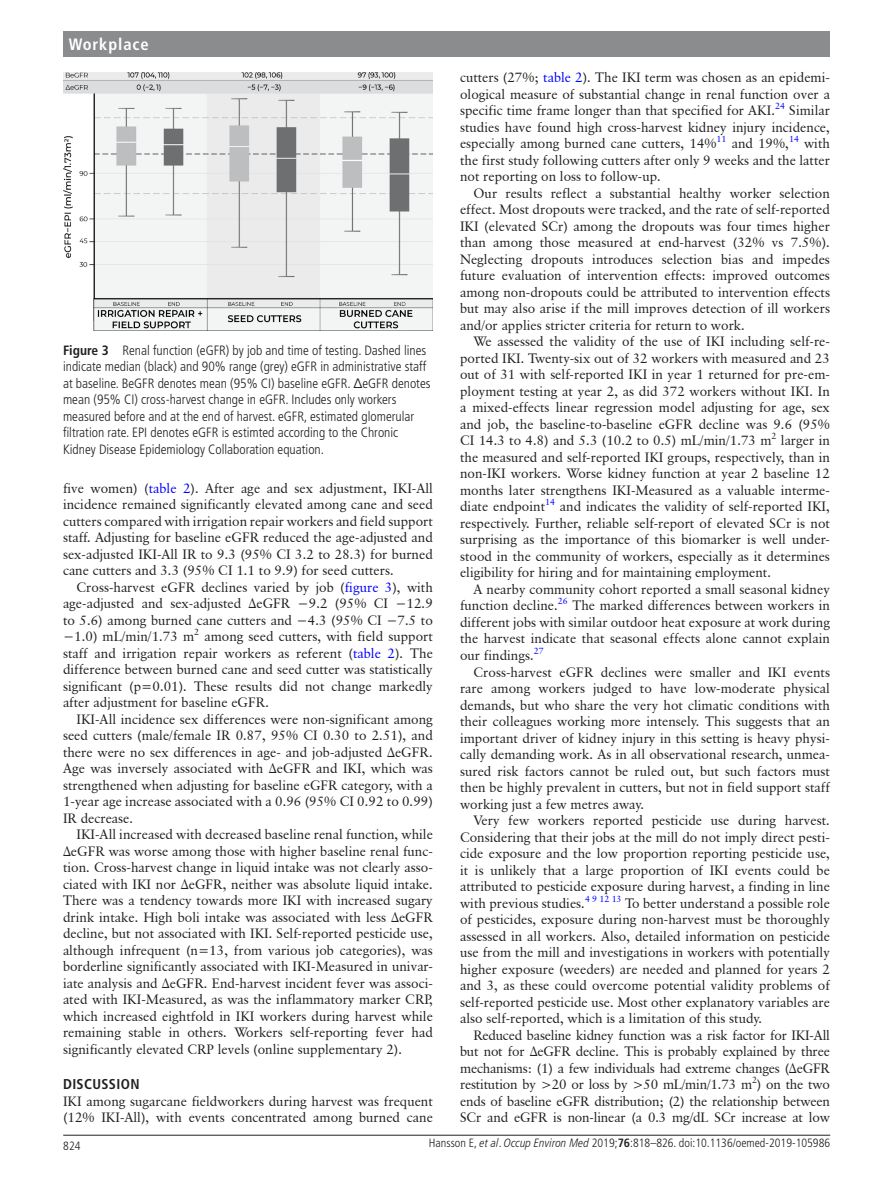
<style>
.page{position:relative;width:893px;height:1191px;background:#fff}
.page>*{position:absolute;margin:0;border:0;box-sizing:border-box;transform-origin:0 0}
.t1{font:700 condensed 16.5px "Frutiger LT Pro";letter-spacing:.055em;color:#fff}
.t2{font:700 condensed 14.25px "Frutiger LT Pro";letter-spacing:.025em;color:#231f20}
.t3{font:13.5px/16.5px "Classical Garamond BT";color:#231f20;text-align:justify}
.t4{font:300 condensed 13.5px/16.5px "Frutiger LT Pro";color:#231f20}
.t5{font:300 condensed 12px "Frutiger LT Pro";color:#231f20}
.s1{font-weight:700}
.s2{color:#00f}
.s3{font-style:italic}
</style>
<div class="page">
<hr style="left:63px;top:1134px;width:767px;height:1px;background:#231f20">
<div style="left:63px;top:31px;width:767px;height:25px;background:#8a8c8e"></div>
<img style="left:63px;top:72px;width:370px;height:259px">
<p class="t1" style="left:69px;top:34px;width:81px">Workplace</p>
<p class="t4" style="left:63px;top:342px;width:369px"><span class="s1">Figure 3</span> Renal function (eGFR) by job and time of testing. Dashed lines indicate median (black) and 90% range (grey) eGFR in administrative staff at baseline. BeGFR denotes mean (95% CI) baseline eGFR. ΔeGFR denotes mean (95% CI) cross-harvest change in eGFR. I ncludes only workers measured before and at the end of harvest. eGFR, estimated glomerular filtration rate. EPI denotes eGFR is estimted according to the Chronic Kidney Disease Epidemiology Collaboration equation.</p>
<p class="t3" style="left:63px;top:479px;width:371px">five women) (<span class="s2">table 2</span>). After age and sex adjustment, IKI-All incidence remained significantly elevated among cane and seed cutters compared with irrigation repair workers and field support staff. Adjusting for baseline eGFR reduced the age-adjusted and sex-adjusted IKI-All IR to 9.3 (95% CI 3.2 to 28.3) for burned cane cutters and 3.3 (95% CI 1.1 to 9.9) for seed cutters.</p>
<p class="t3" style="left:63px;top:578px;width:371px;text-indent:14px">Cross-harvest eGFR declines varied by job (<span class="s2">figure 3</span>), with age-adjusted and sex-adjusted ΔeGFR −9.2 (95% CI −12.9 to 5.6) among burned cane cutters and −4.3 (95% CI −7.5 to −1.0) mL/min/1.73 m<sup>2</sup> among seed cutters, with field support staff and irrigation repair workers as referent (<span class="s2">table 2</span>). The difference between burned cane and seed cutter was statistically significant (p=0.01). These results did not change markedly after adjustment for baseline eGFR.</p>
<p class="t3" style="left:63px;top:710px;width:371px;text-indent:14px">IKI-All incidence sex differences were non-significant among seed cutters (male/female IR 0.87, 95% CI 0.30 to 2.51), and there were no sex differences in age- and job-adjusted ΔeGFR.<br>Age was inversely associated with ΔeGFR and IKI, which was strengthened when adjusting for baseline eGFR category, with a 1-year age increase associated with a 0.96 (95% CI 0.92 to 0.99)<br>IR decrease.</p>
<p class="t3" style="left:63px;top:826px;width:371px;text-indent:14px">IKI-All increased with decreased baseline renal function, while ΔeGFR was worse among those with higher baseline renal func&shy;tion. Cross-harvest change in liquid intake was not clearly asso&shy;ciated with IKI nor ΔeGFR, neither was absolute liquid intake.<br>There was a tendency towards more IKI with increased sugary drink intake. High boli intake was associated with less ΔeGFR decline, but not associated with IKI. Self-reported pesticide use, although infrequent (n=13, from various job categories), was borderline significantly associated with IKI-Measured in univar&shy;iate analysis and ΔeGFR. End-harvest incident fever was associ&shy;ated with IKI-Measured, as was the inflammatory marker CRP, which increased eightfold in IKI workers during harvest while remaining stable in others. Workers self-reporting fever had significantly elevated CRP levels (online supplementary 2).</p>
<p class="t2" style="left:63px;top:1075px;width:78px">Discussion</p>
<p class="t3" style="left:63px;top:1092px;width:371px">IKI among sugarcane fieldworkers during harvest was frequent (12% IKI-All), with events concentrated among burned cane</p>
<p class="t3" style="left:460px;top:69px;width:371px">cutters (27%; <span class="s2">table 2</span>). The IKI term was chosen as an epidemi&shy;ological measure of substantial change in renal function over a specific time frame longer than that specified for AKI.<sup>24</sup> Similar studies have found high cross-harvest kidney injury incidence, especially among burned cane cutters, 14%<sup>11</sup> and 19%,<sup>14</sup> with the first study following cutters after only 9 weeks and the latter not reporting on loss to follow-up.</p>
<p class="t3" style="left:460px;top:185px;width:371px;text-indent:14px">Our results reflect a substantial healthy worker selection effect. Most dropouts were tracked, and the rate of self-reported IKI (elevated SCr) among the dropouts was four times higher than among those measured at end-harvest (32% vs 7.5%).<br>Neglecting dropouts introduces selection bias and impedes future evaluation of intervention effects: improved outcomes among non-dropouts could be attributed to intervention effects but may also arise if the mill improves detection of ill workers and/or applies stricter criteria for return to work.</p>
<p class="t3" style="left:460px;top:333px;width:371px;text-indent:14px">We assessed the validity of the use of IKI including self-re&shy;ported IKI. Twenty-six out of 32 workers with measured and 23 out of 31 with self-reported IKI in year 1 returned for pre-em&shy;ployment testing at year 2, as did 372 workers without IKI. In a mixed-effects linear regression model adjusting for age, sex and job, the baseline-to-baseline eGFR decline was 9.6 (95% CI 14.3 to 4.8) and 5.3 (10.2 to 0.5) mL/min/1.73 m<sup>2</sup> larger in the measured and self-reported IKI groups, respectively, than in non-IKI workers. Worse kidney function at year 2 baseline 12 months later strengthens IKI-Measured as a valuable interme&shy;diate endpoint<sup>14</sup> and indicates the validity of self-reported IKI, respectively. Further, reliable self-report of elevated SCr is not surprising as the importance of this biomarker is well under&shy;stood in the community of workers, especially as it determines eligibility for hiring and for maintaining employment.</p>
<p class="t3" style="left:460px;top:581px;width:371px;text-indent:14px">A nearby community cohort reported a small seasonal kidney function decline.<sup>26</sup> The marked differences between workers in different jobs with similar outdoor heat exposure at work during the harvest indicate that seasonal effects alone cannot explain our findings.<sup>27</sup></p>
<p class="t3" style="left:460px;top:663px;width:371px;text-indent:14px">Cross-harvest eGFR declines were smaller and IKI events rare among workers judged to have low-moderate physical demands, but who share the very hot climatic conditions with their colleagues working more intensely. This suggests that an important driver of kidney injury in this setting is heavy physi&shy;cally demanding work. As in all observational research, unmea&shy;sured risk factors cannot be ruled out, but such factors must then be highly prevalent in cutters, but not in field support staff working just a few metres away.</p>
<p class="t3" style="left:460px;top:812px;width:371px;text-indent:14px">Very few workers reported pesticide use during harvest.<br>Considering that their jobs at the mill do not imply direct pesti&shy;cide exposure and the low proportion reporting pesticide use, it is unlikely that a large proportion of IKI events could be attributed to pesticide exposure during harvest, a finding in line with previous studies.<sup>4</sup> <sup>9</sup> <sup>12</sup> <sup>13</sup> To better understand a possible role of pesticides, exposure during non-harvest must be thoroughly assessed in all workers. Also, detailed information on pesticide use from the mill and investigations in workers with potentially higher exposure (weeders) are needed and planned for years 2 and 3, as these could overcome potential validity problems of self-reported pesticide use. Most other explanatory variables are also self-reported, which is a limitation of this study.</p>
<p class="t3" style="left:460px;top:1026px;width:371px;text-indent:14px">Reduced baseline kidney function was a risk factor for IKI-All but not for ΔeGFR decline. This is probably explained by three mechanisms: (1) a few individuals had extreme changes (ΔeGFR restitution by &gt;20 or loss by &gt;50 mL/min/1.73 m<sup>2</sup>) on the two ends of baseline eGFR distribution; (2) the relationship between SCr and eGFR is non-linear (a 0.3 mg/dL SCr increase at low</p>
<p class="t5" style="left:63px;top:1138px;width:19px">824</p>
<p class="t5" style="left:429px;top:1136px;width:403px">Hansson E, <span class="s3">et al</span>. <span class="s3">Occup Environ Med</span> 2019;<span class="s1">76</span>:818–826. doi:10.1136/oemed-2019-105986</p>
</div>
